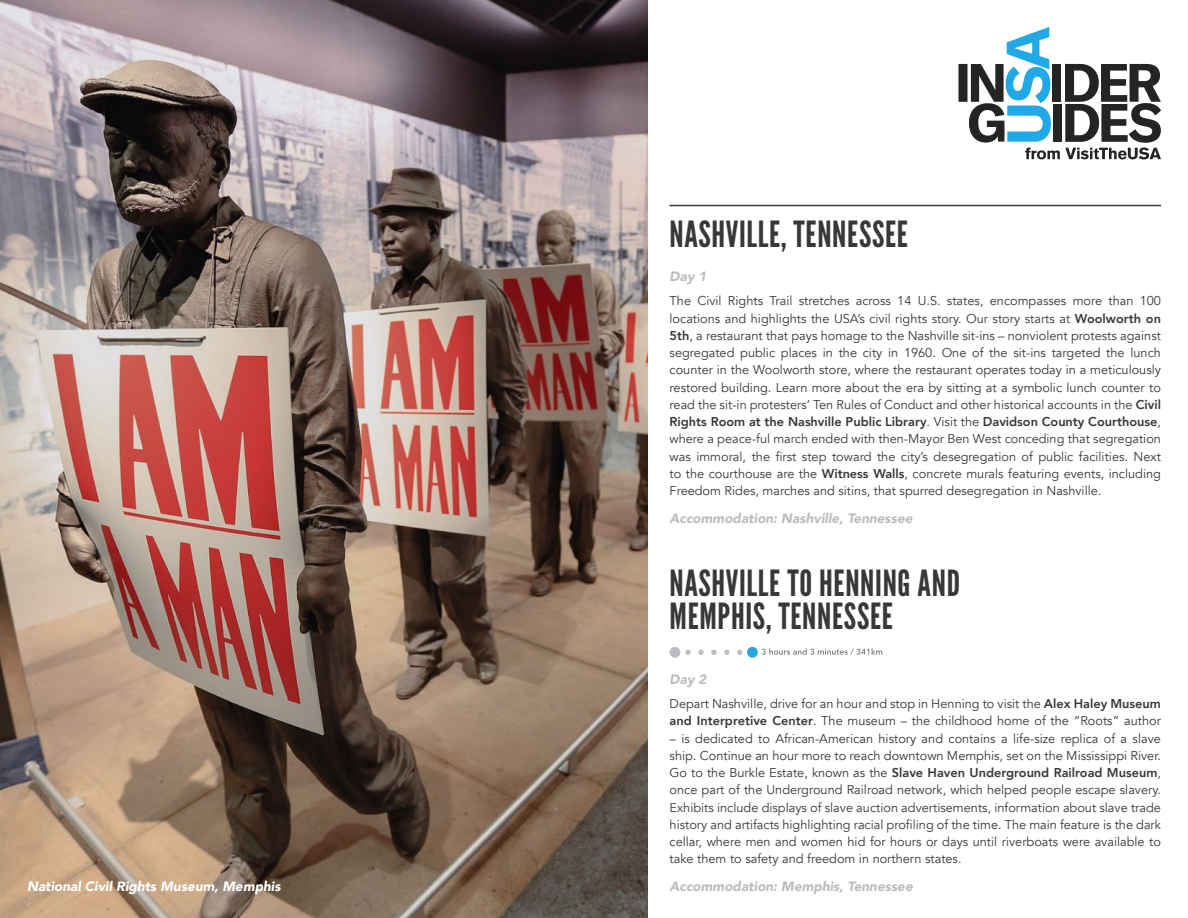
<style>
.page{position:relative;width:1188px;height:918px;background:#fff}
.page>*{position:absolute;margin:0;border:0;box-sizing:border-box;transform-origin:0 0}
.Section_Title_no_lin{font:36px/33px "League Gothic";letter-spacing:.02em;color:#383839}
.Section_Title{font:36px "League Gothic";letter-spacing:.02em;color:#383839}
.Accommodation{font:italic 900 13.5px "Avenir";color:#bcbdc0}
.Photo_Caption{font:italic 900 13.5px "Avenir";color:#fff}
.t1{font:12.75px/17.2px "Avenir";color:#383839;text-align:justify}
.s1{font-weight:800}
</style>
<div class="page">
<img style="left:0;top:0;width:648px;height:918px">
<hr style="left:670px;top:205px;width:491px;height:1px;background:#383839">
<svg style="left:958px;top:27px;width:203px;height:132px"></svg>
<svg style="left:685px;top:650px;width:57px;height:5px"></svg>
<div style="left:670px;top:647px;width:10px;height:11px;background:#bcbdc0;border-radius:50%"></div>
<div style="left:747px;top:647px;width:11px;height:11px;background:#28a7df;border-radius:50%"></div>
<svg style="left:762px;top:648px;width:120px;height:7px"></svg>
<p class="Section_Title" style="left:670px;top:212px;width:240px">NASHVILLE, TENNESSEE</p>
<p class="Accommodation" style="left:670px;top:265px;width:38px">Day 1</p>
<p class="t1" style="left:670px;top:292px;width:493px">The Civil Rights Trail stretches across 14 U.S. states, encompasses more than 100 locations and highlights the USA’s civil rights story. Our story starts at <span class="s1">Woolworth on 5th</span>, a restaurant that pays homage to the Nashville sit-ins – nonviolent protests against segregated public places in the city in 1960. One of the sit-ins targeted the lunch counter in the Woolworth store, where the restaurant operates today in a meticulously restored building. Learn more about the era by sitting at a symbolic lunch counter to read the sit-in protesters’ Ten Rules of Conduct and other historical accounts in the <span class="s1">Civil Rights Room at the Nashville Public Library</span>. Visit the <span class="s1">Davidson County Courthouse</span>, where a peace-ful march ended with then-Mayor Ben West conceding that segregation was immoral, the first step toward the city’s desegregation of public facilities. Next to the courthouse are the <span class="s1">Witness Walls</span>, concrete murals featuring events, including Freedom Rides, marches and sitins, that spurred desegregation in Nashville.</p>
<p class="Accommodation" style="left:670px;top:507px;width:244px">Accommodation: Nashville, Tennessee</p>
<p class="Section_Title_no_lin" style="left:670px;top:567px;width:292px">NASHVILLE TO HENNING AND<br>MEMPHIS, TENNESSEE</p>
<p class="Accommodation" style="left:670px;top:668px;width:38px">Day 2</p>
<p class="t1" style="left:670px;top:695px;width:493px">Depart Nashville, drive for an hour and stop in Henning to visit the <span class="s1">Alex Haley Museum and Interpretive Center</span>. The museum – the childhood home of the “Roots” author</p>
<p class="t1" style="left:670px;top:730px;width:493px">– is dedicated to African-American history and contains a life-size replica of a slave ship. Continue an hour more to reach downtown Memphis, set on the Mississippi River.<br>Go to the Burkle Estate, known as the <span class="s1">Slave Haven Underground Railroad Museum</span>, once part of the Underground Railroad network, which helped people escape slavery.<br>Exhibits include displays of slave auction advertisements, information about slave trade history and artifacts highlighting racial profiling of the time. The main feature is the dark cellar, where men and women hid for hours or days until riverboats were available to take them to safety and freedom in northern states.</p>
<p class="Photo_Caption" style="left:27px;top:875px;width:255px">National Civil Rights Museum, Memphis</p>
<p class="Accommodation" style="left:670px;top:875px;width:245px">Accommodation: Memphis, Tennessee</p>
</div>
